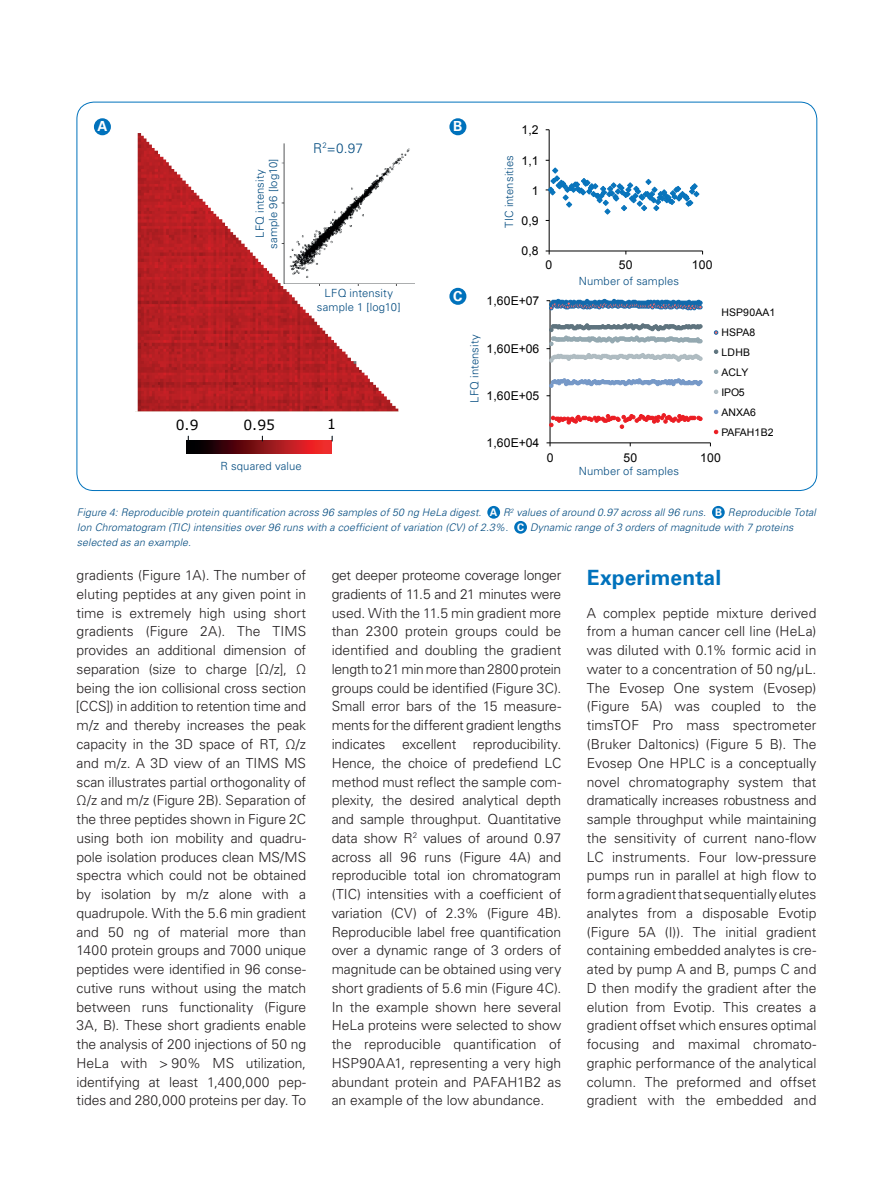
<style>
.page{position:relative;width:893px;height:1187px;background:#fff}
.page>*{position:absolute;margin:0;border:0;box-sizing:border-box;transform-origin:0 0}
.application_subhead{font:700 21px "Univers LT Std";letter-spacing:.005em;color:#0072bc}
.t1{font:13.95px "Verdana";color:#000001}
.application_body{font:300 13.8px/18.8px "Univers LT Std";color:#231f20;text-align:justify}
.application_body-2{font:700 13.8px "Univers LT Std";color:#fff}
.application_half-spa{font:300 13.5px "Univers LT Std";color:#004a7f}
.t2{font:12.15px "Arial";letter-spacing:.015em;color:#000001}
.application_half-spa-2{font:300 11.25px/13.5px "Univers LT Std";letter-spacing:.01em;color:#004a7f;text-align:center}
.AN_Figure_legend{font:italic 300 10.5px "Univers LT Std";letter-spacing:.01em;color:#004a7f}
.t3{font:10.5px/20px "Arial";color:#000001}
.application_body-3{font:700 10.5px "Univers LT Std";color:#fff}
.s1{font-stretch:condensed}
</style>
<div class="page">
<img style="left:137px;top:133px;width:262px;height:278px">
<img style="left:187px;top:440px;width:145px;height:13px">
<hr style="left:549px;top:130px;width:1px;height:121px;background:#000001">
<hr style="left:549px;top:251px;width:154px;height:1px;background:#000001">
<svg style="left:546px;top:167px;width:153px;height:47px"></svg>
<img style="left:282px;top:143px;width:132px;height:142px">
<hr style="left:550px;top:301px;width:1px;height:142px;background:#000001">
<hr style="left:550px;top:442px;width:160px;height:1px;background:#000001">
<svg style="left:547px;top:442px;width:4px;height:4px"></svg>
<svg style="left:547px;top:299px;width:155px;height:11px;background:#5e8ab6"></svg>
<svg style="left:547px;top:323px;width:155px;height:39px"></svg>
<svg style="left:549px;top:378px;width:153px;height:9px"></svg>
<svg style="left:549px;top:413px;width:153px;height:15px"></svg>
<svg style="left:714px;top:330px;width:4px;height:4px"></svg>
<svg style="left:714px;top:350px;width:4px;height:3px"></svg>
<svg style="left:714px;top:370px;width:4px;height:3px"></svg>
<svg style="left:714px;top:390px;width:4px;height:4px"></svg>
<svg style="left:714px;top:410px;width:4px;height:4px"></svg>
<svg style="left:714px;top:430px;width:4px;height:4px"></svg>
<div style="left:487px;top:506px;width:13px;height:12px;background:#0072bc;border-radius:50%"></div>
<div style="left:712px;top:506px;width:13px;height:12px;background:#0072bc;border-radius:50%"></div>
<div style="left:514px;top:521px;width:13px;height:12px;background:#0072bc;border-radius:50%"></div>
<div style="left:94px;top:118px;width:17px;height:17px;background:#0072bc;border-radius:50%"></div>
<div style="left:449px;top:288px;width:17px;height:17px;background:#0072bc;border-radius:50%"></div>
<div style="left:449px;top:118px;width:17px;height:17px;background:#0072bc;border-radius:50%"></div>
<p class="application_body-2" style="left:97px;top:118px;width:12px">A</p>
<p class="application_half-spa" style="left:313px;top:140px;width:51px">R<sup>2</sup>=0.97</p>
<p class="application_body-2" style="left:453px;top:118px;width:11px">B</p>
<p class="application_half-spa-2" style="left:253px;top:249px;width:92px;rotate:-90deg">LFQ intensity sample 96 [log10]</p>
<p class="application_half-spa-2" style="left:502px;top:228px;width:74px;rotate:-90deg">TIC intensities</p>
<p class="t2" style="left:521px;top:122px;width:19px">1,2</p>
<p class="t2" style="left:521px;top:152px;width:19px">1,1</p>
<p class="t2" style="left:532px;top:182px;width:8px">1</p>
<p class="t2" style="left:521px;top:212px;width:19px">0,9</p>
<p class="t2" style="left:521px;top:243px;width:19px">0,8</p>
<p class="t2" style="left:546px;top:257px;width:8px">0</p>
<p class="t2" style="left:619px;top:257px;width:15px">50</p>
<p class="t2" style="left:692px;top:257px;width:22px">100</p>
<p class="application_half-spa-2" style="left:579px;top:274px;width:102px">Number of samples</p>
<p class="application_half-spa-2" style="left:317px;top:287px;width:85px">LFQ intensity sample 1 [log10]</p>
<p class="t1" style="left:176px;top:415px;width:24px">0.9</p>
<p class="t1" style="left:244px;top:415px;width:33px">0.95</p>
<p class="t1" style="left:327px;top:415px;width:10px">1</p>
<p class="application_body-2" style="left:453px;top:288px;width:11px">C</p>
<p class="t2" style="left:486px;top:293px;width:54px">1,60E+07</p>
<p class="application_half-spa-2" style="left:468px;top:403px;width:70px;rotate:-90deg">LFQ intensity</p>
<p class="t2" style="left:486px;top:340px;width:54px">1,60E+06</p>
<p class="t2" style="left:486px;top:388px;width:54px">1,60E+05</p>
<p class="t2" style="left:486px;top:435px;width:54px">1,60E+04</p>
<p class="t3" style="left:721px;top:303px;width:55px">HSP90AA1<br>HSPA8<br>LDHB<br>ACLY<br>IPO5<br>ANXA6<br>PAFAH1B2</p>
<p class="application_half-spa-2" style="left:220px;top:459px;width:83px">R squared value</p>
<p class="t2" style="left:547px;top:449px;width:8px">0</p>
<p class="t2" style="left:624px;top:449px;width:15px">50</p>
<p class="t2" style="left:700px;top:449px;width:22px">100</p>
<p class="application_half-spa-2" style="left:579px;top:464px;width:102px">Number of samples</p>
<p class="AN_Figure_legend" style="left:77px;top:506px;width:406px">Figure 4: Reproducible protein quantification across 96 samples of 50 ng HeLa digest.</p>
<p class="application_body-3" style="left:490px;top:506px;width:9px">A</p>
<p class="AN_Figure_legend" style="left:503px;top:506px;width:205px">R<sup>2</sup> values of around 0.97 across all 96 runs.</p>
<p class="application_body-3" style="left:715px;top:506px;width:9px">B</p>
<p class="AN_Figure_legend" style="left:728px;top:506px;width:90px">Reproducible Total</p>
<p class="AN_Figure_legend" style="left:77px;top:521px;width:433px">Ion Chromatogram (TIC) intensities over 96 runs with a coefficient of variation (CV) of 2.3%.</p>
<p class="application_body-3" style="left:517px;top:521px;width:9px">C</p>
<p class="AN_Figure_legend" style="left:530px;top:521px;width:265px">Dynamic range of 3 orders of magnitude with 7 proteins</p>
<p class="AN_Figure_legend" style="left:77px;top:536px;width:116px">selected as an example.</p>
<p class="application_body" style="left:77px;top:566px;width:231px">gradients (Figure 1A). The number of eluting peptides at any given point in time is extremely high using short gradients (Figure 2A). The TIMS provides an additional dimension of separation (size to charge <span class="s1">[</span>Ω/z<span class="s1">]</span>, Ω being the ion collisional cross section <span class="s1">[</span>CCS<span class="s1">]</span>) in addition to retention time and m/z and thereby increases the peak capacity in the 3D space of RT, Ω/z and m/z. A 3D view of an TIMS MS scan illustrates partial orthogonality of Ω/z and m/z (Figure 2B). Separation of the three peptides shown in Figure 2C using both ion mobility and quadru&shy;pole isolation produces clean MS/MS spectra which could not be obtained by isolation by m/z alone with a quadrupole. With the 5.6 min gradient and 50 ng of material more than 1400 protein groups and 7000 unique peptides were identified in 96 conse&shy;cutive runs without using the match between runs functionality (Figure 3A, B). These short gradients enable the analysis of 200 injections of 50 ng HeLa with &gt; 90% MS utilization, identifying at least 1,400,000 pep&shy;tides and 280,000 proteins per day. To</p>
<p class="application_body" style="left:332px;top:566px;width:231px">get deeper proteome coverage longer gradients of 11.5 and 21 minutes were used. With the 11.5 min gradient more than 2300 protein groups could be identified and doubling the gradient length to 21 min more than 2800 protein groups could be identified (Figure 3C).<br>Small error bars of the 15 measure&shy;ments for the different gradient lengths indicates excellent reproducibility.<br>Hence, the choice of predefiend LC method must reflect the sample com&shy;plexity, the desired analytical depth and sample throughput. Quantitative data show R<sup>2</sup> values of around 0.97 across all 96 runs (Figure 4A) and reproducible total ion chromatogram (TIC) intensities with a coefficient of variation (CV) of 2.3% (Figure 4B).<br>Reproducible label free quantification over a dynamic range of 3 orders of magnitude can be obtained using very short gradients of 5.6 min (Figure 4C).<br>In the example shown here several HeLa proteins were selected to show the reproducible quantification of HSP90AA1, representing a very high abundant protein and PAFAH1B2 as an example of the low abundance.</p>
<p class="application_subhead" style="left:587px;top:565px;width:136px">Experimental</p>
<p class="application_body" style="left:587px;top:603px;width:231px">A complex peptide mixture derived from a human cancer cell line (HeLa) was diluted with 0.1% formic acid in water to a concentration of 50 ng/µL.<br>The Evosep One system (Evosep) (Figure 5A) was coupled to the timsTOF Pro mass spectrometer (Bruker Daltonics) (Figure 5 B). The Evosep One HPLC is a conceptually novel chromatography system that dramatically increases robustness and sample throughput while maintaining the sensitivity of current nano-flow LC instruments. Four low-pressure pumps run in parallel at high flow to form a gradient that sequentially elutes analytes from a disposable Evotip (Figure 5A (I)). The initial gradient containing embedded analytes is cre&shy;ated by pump A and B, pumps C and D then modify the gradient after the elution from Evotip. This creates a gradient offset which ensures optimal focusing and maximal chromato&shy;graphic performance of the analytical column. The preformed and offset gradient with the embedded and</p>
</div>
